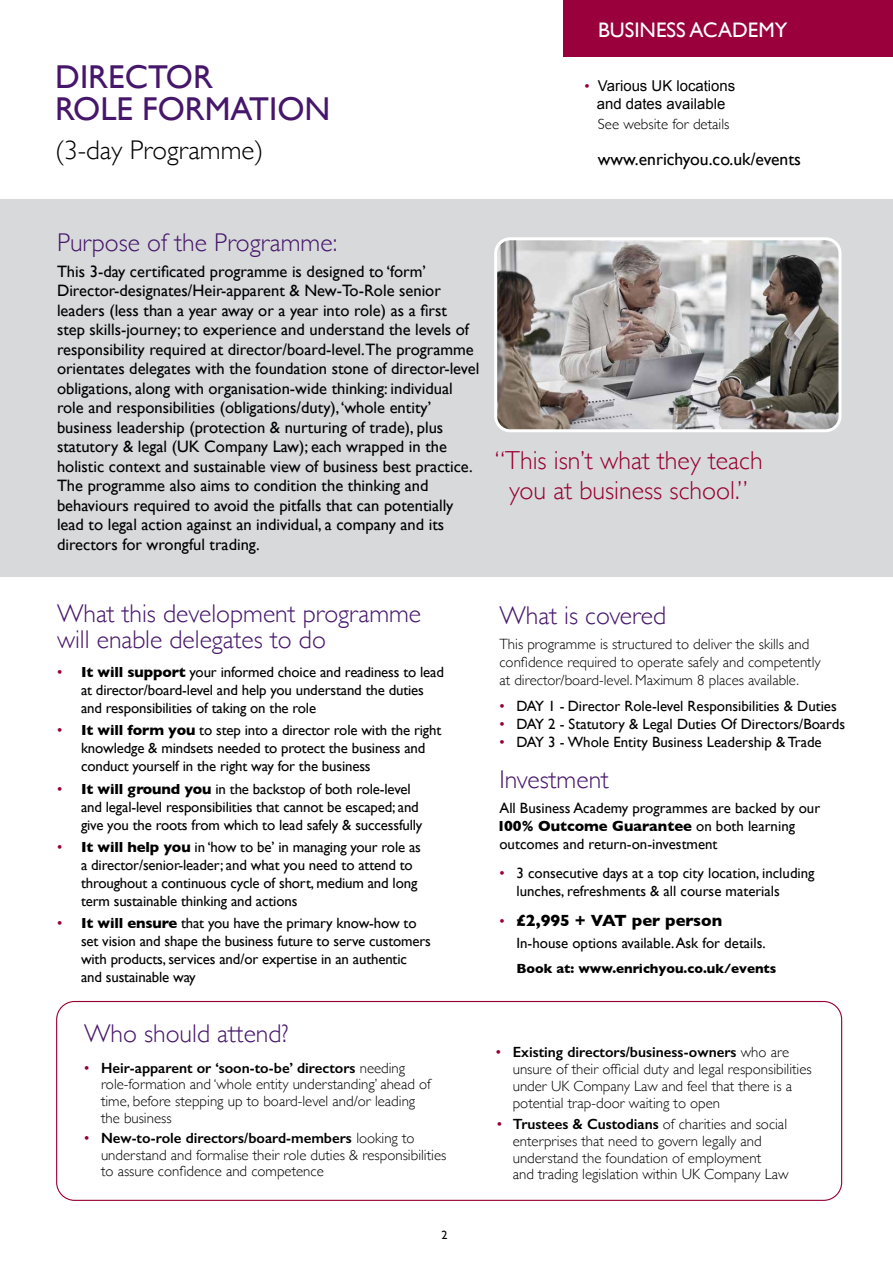
<style>
.page{position:relative;width:893px;height:1263px;background:#fff}
.page>*{position:absolute;margin:0;border:0;box-sizing:border-box;transform-origin:0 0}
.t1{font:33px/31.5px "Gill Sans";color:#46166b}
.t2{font:300 27px "Gill Sans";color:#000}
.t3{font:300 25.95px/30px "Gill Sans";color:#98002f;text-align:center}
.t4{font:300 25.65px/25.7px "Gill Sans";color:#46166b}
.t5{font:21px "Gill Sans";color:#fff}
.t6{font:17.7px "Gill Sans";color:#000}
.t7{font:16.5px/19.5px "Gill Sans";color:#000}
.t8{font:700 16.5px "Gill Sans";color:#000}
.t9{font:14.85px/18px "Gill Sans";letter-spacing:-.01em;color:#000}
.t10{font:300 14.85px/16.8px "Gill Sans";color:#000}
.t11{font:14.85px/18px "Arial";color:#000;text-align:center}
.t12{font:700 13.5px "Gill Sans";color:#000}
.t13{font:12px "Gill Sans";color:#000}
.s1{font-family:"Gill Sans";color:#9a003c}
.s2{color:#98002f}
.s3{font-weight:700}
.s4{font-weight:400;color:#98002f}
.s5{font-weight:600}
.s6{color:#9a003c}
.s7{font-weight:400;font-size:14.85px;color:#9a003c}
</style>
<div class="page">
<div style="left:564px;top:0;width:329px;height:57px;background:#9a003c"></div>
<div style="left:0;top:200px;width:893px;height:377px;background:#d7d9da"></div>
<div style="left:56px;top:1001px;width:786px;height:200px;border:1px solid #98002f;border-radius:18px"></div>
<img style="left:498px;top:241px;width:339px;height:187px">
<div style="left:494px;top:237px;width:347px;height:195px;border:3px solid #fff;border-radius:15px"></div>
<h1 class="t1" style="left:55px;top:61px;width:277px">DIRECTOR<br>ROLE FORMATION</h1>
<h2 class="t2" style="left:55px;top:129px;width:210px">(3-day Programme)</h2>
<h3 class="t5" style="left:598px;top:18px;width:191px">BUSINESS ACADEMY</h3>
<p class="t11" style="left:584px;top:77px;width:152px"><span class="s1">•</span> Various UK locations and dates available</p>
<p class="t10" style="left:598px;top:115px;width:133px">See website for details</p>
<p class="t6" style="left:598px;top:149px;width:205px">www.enrichyou.co.uk/events</p>
<h3 class="t4" style="left:57px;top:228px;width:282px">Purpose of the Programme:</h3>
<p class="t7" style="left:57px;top:261px;width:424px">This 3-day certificated programme is designed to ‘form’ Director-designates/Heir-apparent &amp; New-To-Role senior leaders (less than a year away or a year into role) as a first<br>step skills-journey; to experience and understand the levels of responsibility required at director/board-level.The programme orientates delegates with the foundation stone of director-level obligations, along with organisation-wide thinking: individual role and responsibilities (obligations/duty), ‘whole entity’ business leadership (protection &amp; nurturing of trade), plus statutory &amp; legal (UK Company Law); each wrapped in the holistic context and sustainable view of business best practice.<br>The programme also aims to condition the thinking and behaviours required to avoid the pitfalls that can potentially lead to legal action against an individual, a company and its directors for wrongful trading.</p>
<h3 class="t3" style="left:495px;top:445px;width:269px">“This isn’t what they teach you at business school.”</h3>
<h3 class="t4" style="left:57px;top:600px;width:366px">What this development programme will enable delegates to do</h3>
<p class="t9" style="left:81px;top:663px;width:365px;text-indent:-24px"><span class="s2">•</span> <span class="s3">It will support</span> your informed choice and readiness to lead at director/board-level and help you understand the duties and responsibilities of taking on the role</p>
<p class="t9" style="left:81px;top:721px;width:362px;text-indent:-24px"><span class="s2">•</span> <span class="s3">It will form you</span> to step into a director role with the right knowledge &amp; mindsets needed to protect the business and conduct yourself in the right way for the business</p>
<p class="t9" style="left:81px;top:779px;width:343px;text-indent:-24px"><span class="s2">•</span> <span class="s3">It will ground you</span> in the backstop of both role-level and legal-level responsibilities that cannot be escaped; and give you the roots from which to lead safely &amp; successfully</p>
<p class="t9" style="left:81px;top:838px;width:341px;text-indent:-24px"><span class="s2">•</span> <span class="s3">It will help you</span> in ‘how to be’ in managing your role as a director/senior-leader; and what you need to attend to throughout a continuous cycle of short, medium and long term sustainable thinking and actions</p>
<p class="t9" style="left:81px;top:914px;width:351px;text-indent:-24px"><span class="s2">•</span> <span class="s3">It will ensure</span> that you have the primary know-how to set vision and shape the business future to serve customers with products, services and/or expertise in an authentic and sustainable way</p>
<h3 class="t4" style="left:84px;top:1020px;width:206px">Who should attend?</h3>
<p class="t10" style="left:101px;top:1059px;width:331px;text-indent:-17px"><span class="s4">•</span> <span class="s5">Heir-apparent or ‘soon-to-be’ directors</span> needing role-formation and ‘whole entity understanding’ ahead of time, before stepping up to board-level and/or leading the business</p>
<p class="t10" style="left:101px;top:1129px;width:347px;text-indent:-17px"><span class="s4">•</span> <span class="s5">New-to-role directors/board-members</span> looking to understand and formalise their role duties &amp; responsibilities to assure confidence and competence</p>
<p class="t13" style="left:441px;top:1228px;width:7px">2</p>
<h3 class="t4" style="left:499px;top:601px;width:168px">What is covered</h3>
<p class="t10" style="left:499px;top:634px;width:323px;line-height:18px">This programme is structured to deliver the skills and confidence required to operate safely and competently at director/board-level. Maximum 8 places available.</p>
<p class="t9" style="left:499px;top:697px;width:339px"><span class="s2">•</span> DAY 1 - Director Role-level Responsibilities &amp; Duties</p>
<p class="t9" style="left:499px;top:715px;width:347px"><span class="s2">•</span> DAY 2 - Statutory &amp; Legal Duties Of Directors/Boards</p>
<p class="t9" style="left:499px;top:733px;width:324px"><span class="s2">•</span> DAY 3 - Whole Entity Business Leadership &amp; Trade</p>
<h3 class="t4" style="left:499px;top:765px;width:111px">Investment</h3>
<p class="t9" style="left:497px;top:798px;width:325px">All Business Academy programmes are backed by our<br><span class="s3">100% Outcome Guarantee</span> on both learning outcomes and return-on-investment</p>
<p class="t9" style="left:516px;top:864px;width:300px;text-indent:-17px"><span class="s6">•</span> 3 consecutive days at a top city location, including lunches, refreshments &amp; all course materials</p>
<p class="t8" style="left:499px;top:907px;width:224px"><span class="s7">•</span> £2,995 + VAT per person</p>
<p class="t9" style="left:516px;top:934px;width:251px">In-house options available. Ask for details.</p>
<p class="t12" style="left:516px;top:958px;width:262px">Book at: www.enrichyou.co.uk/events</p>
<p class="t10" style="left:513px;top:1043px;width:301px;text-indent:-17px"><span class="s4">•</span> <span class="s5">Existing directors/business-owners</span> who are unsure of their official duty and legal responsibilities under UK Company Law and feel that there is a potential trap-door waiting to open</p>
<p class="t10" style="left:513px;top:1115px;width:277px;text-indent:-17px"><span class="s2">•</span> <span class="s5">Trustees &amp; Custodians</span> of charities and social enterprises that need to govern legally and understand the foundation of employment<br>and trading legislation within UK Company Law</p>
</div>
